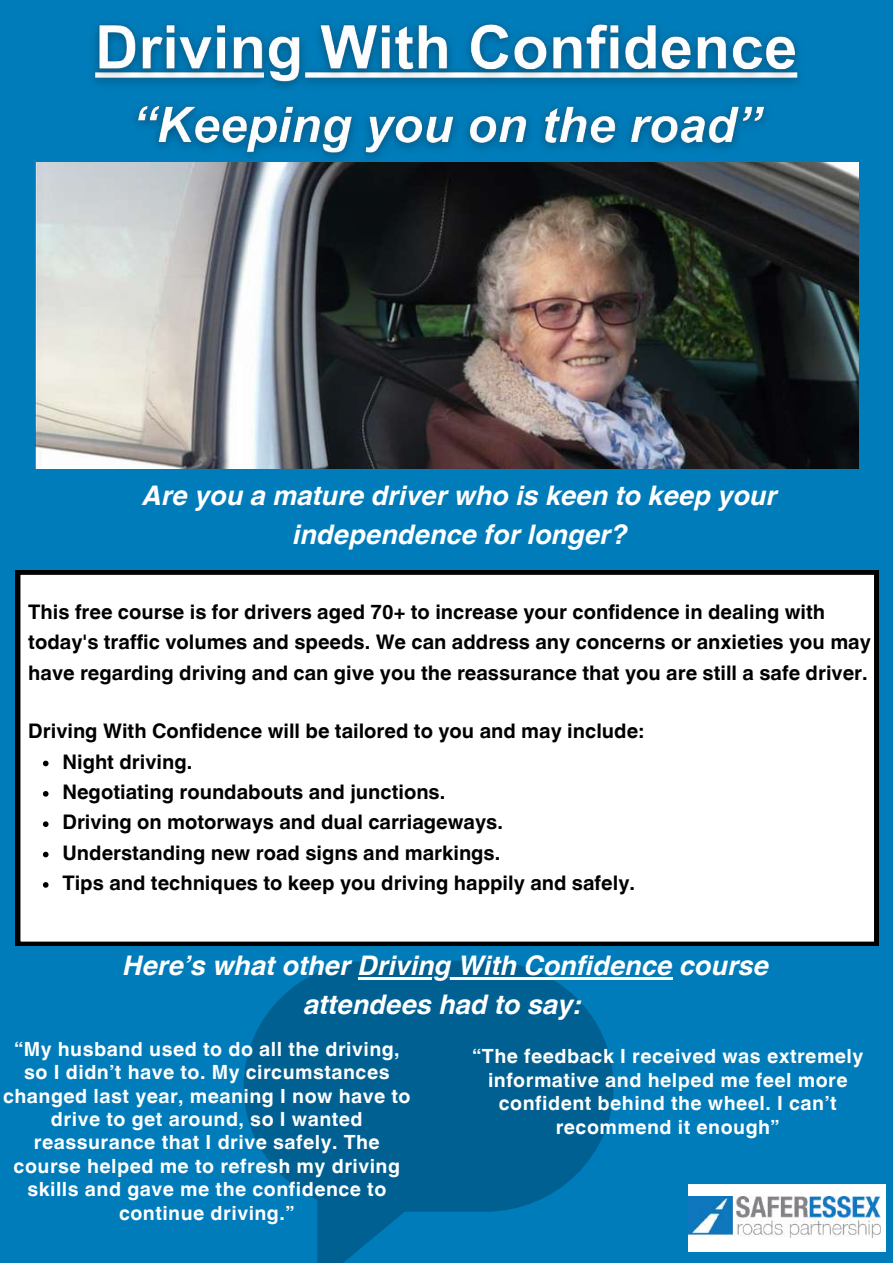
<style>
.page{position:relative;width:893px;height:1264px;background:#fff}
.page>*{position:absolute;margin:0;border:0;box-sizing:border-box;transform-origin:0 0}
.t1{font:italic 700 27px/38.2px "Helvetica World";color:#fff;text-align:center}
.t2{font:700 20.1px/30.3px "Helvetica World";color:#000}
.t3{font:700 19.5px/23.4px "Helvetica World";letter-spacing:.025em;color:#fff;text-align:center}
</style>
<div class="page">
<div style="left:0;top:0;width:892px;height:1262px;background:#017cba"></div>
<div style="left:16px;top:570px;width:862px;height:376px;background:#fff"></div>
<div style="left:689px;top:1184px;width:196px;height:67px;background:#fff"></div>
<img style="left:689px;top:1196px;width:191px;height:41px">
<svg style="left:243px;top:960px;width:370px;height:251px;fill:#006091"></svg>
<img style="left:35px;top:162px;width:823px;height:306px">
<svg style="left:43px;top:760px;width:6px;height:6px"></svg>
<svg style="left:43px;top:791px;width:6px;height:5px"></svg>
<svg style="left:43px;top:821px;width:6px;height:6px"></svg>
<svg style="left:43px;top:851px;width:6px;height:6px"></svg>
<svg style="left:43px;top:882px;width:6px;height:5px"></svg>
<img style="left:81px;top:22px;width:729px;height:150px">
<hr style="left:358px;top:977px;width:315px;height:2px;background:#fff">
<h1 class="t1" style="left:143px;top:474px;width:636px">Are you a mature driver who is keen to keep your independence for longer?</h1>
<p class="t2" style="left:28px;top:594px;width:844px">This free course is for drivers aged 70+ to increase your confidence in dealing with today's traffic volumes and speeds. We can address any concerns or anxieties you may have regarding driving and can give you the reassurance that you are still a safe driver.</p>
<p class="t2" style="left:28px;top:713px;width:617px">Driving With Confidence will be tailored to you and may include:</p>
<p class="t2" style="left:62px;top:744px;width:574px">Night driving.<br>Negotiating roundabouts and junctions.<br>Driving on motorways and dual carriageways.<br>Understanding new road signs and markings.<br>Tips and techniques to keep you driving happily and safely.</p>
<h1 class="t1" style="left:123px;top:944px;width:647px">Here’s what other Driving With Confidence course attendees had to say:</h1>
<p class="t3" style="left:3px;top:1035px;width:409px">“My husband used to do all the driving, so I didn’t have to. My circumstances changed last year, meaning I now have to drive to get around, so I wanted reassurance that I drive safely. The course helped me to refresh my driving skills and gave me the confidence to continue driving.”</p>
<p class="t3" style="left:472px;top:1042px;width:392px">“The feedback I received was extremely informative and helped me feel more confident behind the wheel. I can’t recommend it enough”</p>
</div>
